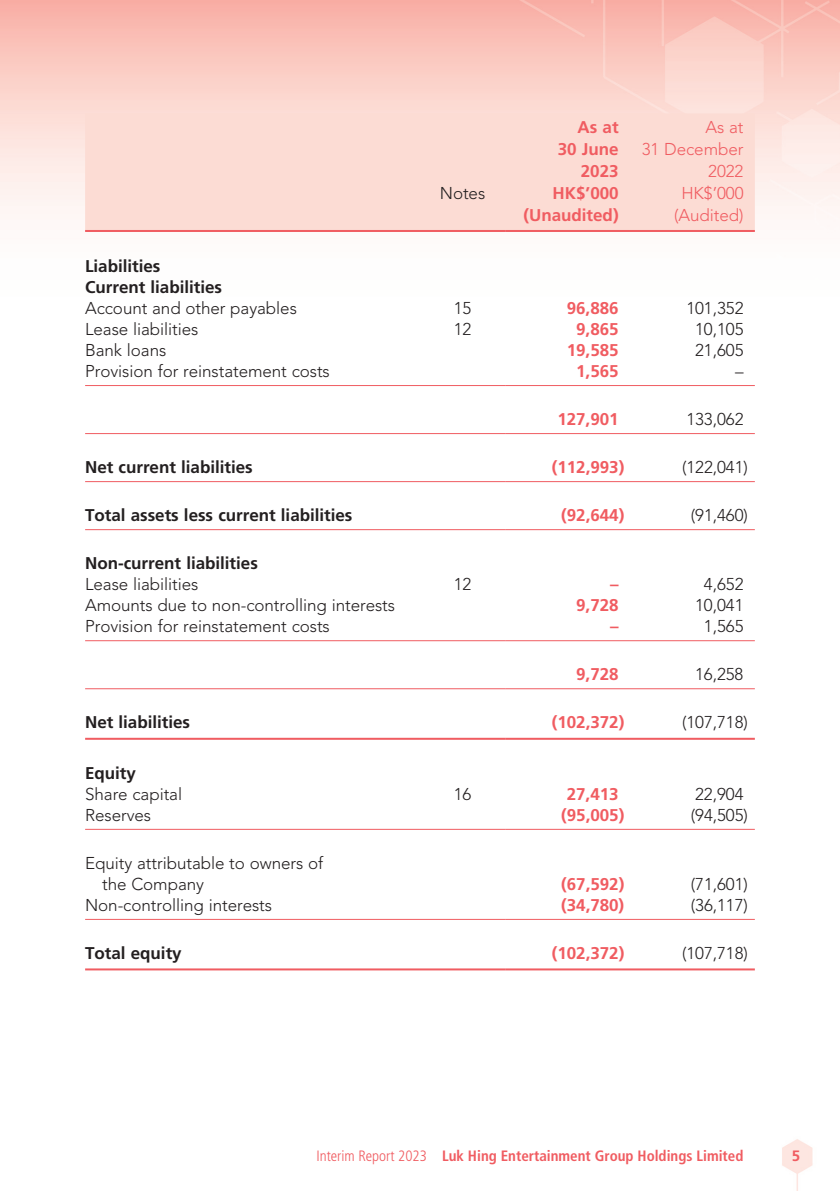
<style>
.page{position:relative;width:840px;height:1191px;background:#fff}
.page>*{position:absolute;margin:0;border:0;box-sizing:border-box;transform-origin:0 0}
.t1{font:300 17px/21px "Avenir LT Std";letter-spacing:-.005em;color:#231f20}
.t2{font:700 17px/22px "Frutiger LT Std";color:#f05c61;text-align:right}
.t3{font:700 17px/21px "Frutiger LT Std";color:#231f20}
.t4{font:300 17px/22px "Avenir LT Std";letter-spacing:-.005em;color:#f05c61;text-align:right}
.t5{font:700 condensed 15px "Frutiger LT Std";color:#f05c61}
.t6{font:700 15px "Frutiger LT Std";color:#f05c61}
.s1{font-weight:300}
</style>
<div class="page">
<img style="left:0;top:0;width:839px;height:1191px">
<div style="left:85px;top:113px;width:669px;height:117px;background:#fcdcd4"></div>
<hr style="left:85px;top:230px;width:335px;height:2px;background:#f05c61">
<hr style="left:420px;top:230px;width:85px;height:2px;background:#f05c61">
<hr style="left:505px;top:230px;width:124px;height:2px;background:#f05c61">
<hr style="left:629px;top:230px;width:125px;height:2px;background:#f05c61">
<hr style="left:85px;top:385px;width:335px;height:1px;background:#f05c61">
<hr style="left:420px;top:385px;width:85px;height:1px;background:#f05c61">
<hr style="left:505px;top:385px;width:124px;height:1px;background:#f05c61">
<hr style="left:629px;top:385px;width:125px;height:1px;background:#f05c61">
<hr style="left:85px;top:433px;width:335px;height:1px;background:#f05c61">
<hr style="left:420px;top:433px;width:85px;height:1px;background:#f05c61">
<hr style="left:505px;top:433px;width:124px;height:1px;background:#f05c61">
<hr style="left:629px;top:433px;width:125px;height:1px;background:#f05c61">
<hr style="left:85px;top:481px;width:335px;height:1px;background:#f05c61">
<hr style="left:420px;top:481px;width:85px;height:1px;background:#f05c61">
<hr style="left:505px;top:481px;width:124px;height:1px;background:#f05c61">
<hr style="left:629px;top:481px;width:125px;height:1px;background:#f05c61">
<hr style="left:85px;top:529px;width:335px;height:1px;background:#f05c61">
<hr style="left:420px;top:529px;width:85px;height:1px;background:#f05c61">
<hr style="left:505px;top:529px;width:124px;height:1px;background:#f05c61">
<hr style="left:629px;top:529px;width:125px;height:1px;background:#f05c61">
<hr style="left:85px;top:640px;width:335px;height:1px;background:#f05c61">
<hr style="left:420px;top:640px;width:85px;height:1px;background:#f05c61">
<hr style="left:505px;top:640px;width:124px;height:1px;background:#f05c61">
<hr style="left:629px;top:640px;width:125px;height:1px;background:#f05c61">
<hr style="left:85px;top:688px;width:335px;height:1px;background:#f05c61">
<hr style="left:420px;top:688px;width:85px;height:1px;background:#f05c61">
<hr style="left:505px;top:688px;width:124px;height:1px;background:#f05c61">
<hr style="left:629px;top:688px;width:125px;height:1px;background:#f05c61">
<hr style="left:85px;top:738px;width:335px;height:2px;background:#f05c61">
<hr style="left:420px;top:738px;width:85px;height:2px;background:#f05c61">
<hr style="left:505px;top:738px;width:124px;height:2px;background:#f05c61">
<hr style="left:629px;top:738px;width:125px;height:2px;background:#f05c61">
<hr style="left:85px;top:829px;width:335px;height:1px;background:#f05c61">
<hr style="left:420px;top:829px;width:85px;height:1px;background:#f05c61">
<hr style="left:505px;top:829px;width:124px;height:1px;background:#f05c61">
<hr style="left:629px;top:829px;width:125px;height:1px;background:#f05c61">
<hr style="left:85px;top:919px;width:335px;height:1px;background:#f05c61">
<hr style="left:420px;top:919px;width:85px;height:1px;background:#f05c61">
<hr style="left:505px;top:919px;width:124px;height:1px;background:#f05c61">
<hr style="left:629px;top:919px;width:125px;height:1px;background:#f05c61">
<hr style="left:85px;top:968px;width:335px;height:2px;background:#f05c61">
<hr style="left:420px;top:968px;width:85px;height:2px;background:#f05c61">
<hr style="left:505px;top:968px;width:124px;height:2px;background:#f05c61">
<hr style="left:629px;top:968px;width:125px;height:2px;background:#f05c61">
<p class="t2" style="left:557px;top:116px;width:62px">As at<br>30 June<br>2023</p>
<p class="t4" style="left:641px;top:116px;width:103px">As at<br>31 December<br>2022</p>
<p class="t1" style="left:439px;top:182px;width:47px">Notes</p>
<p class="t2" style="left:552px;top:182px;width:67px">HK$’000</p>
<p class="t4" style="left:681px;top:182px;width:64px">HK$’000</p>
<p class="t2" style="left:523px;top:204px;width:97px">(Unaudited)</p>
<p class="t4" style="left:673px;top:204px;width:71px">(Audited)</p>
<p class="t3" style="left:85px;top:256px;width:138px">Liabilities<br>Current liabilities</p>
<p class="t1" style="left:85px;top:298px;width:213px">Account and other payables</p>
<p class="t1" style="left:453px;top:298px;width:19px">15</p>
<p class="t2" style="left:566px;top:297px;width:53px">96,886</p>
<p class="t1" style="left:686px;top:298px;width:59px">101,352</p>
<p class="t1" style="left:85px;top:319px;width:115px">Lease liabilities</p>
<p class="t1" style="left:453px;top:319px;width:19px">12</p>
<p class="t2" style="left:576px;top:318px;width:44px">9,865</p>
<p class="t1" style="left:694px;top:319px;width:50px">10,105</p>
<p class="t1" style="left:85px;top:340px;width:83px">Bank loans</p>
<p class="t2" style="left:566px;top:339px;width:53px">19,585</p>
<p class="t1" style="left:694px;top:340px;width:50px">21,605</p>
<p class="t1" style="left:85px;top:361px;width:246px">Provision for reinstatement costs</p>
<p class="t2" style="left:576px;top:360px;width:44px">1,565</p>
<p class="t1" style="left:734px;top:361px;width:10px">–</p>
<p class="t2" style="left:557px;top:408px;width:63px">127,901</p>
<p class="t1" style="left:686px;top:409px;width:59px">133,062</p>
<p class="t3" style="left:85px;top:457px;width:169px">Net current liabilities</p>
<p class="t2" style="left:551px;top:456px;width:74px">(112,993)</p>
<p class="t1" style="left:681px;top:457px;width:67px">(122,041)</p>
<p class="t3" style="left:85px;top:505px;width:269px">Total assets less current liabilities</p>
<p class="t2" style="left:561px;top:504px;width:65px">(92,644)</p>
<p class="t1" style="left:690px;top:505px;width:58px">(91,460)</p>
<p class="t3" style="left:85px;top:553px;width:174px">Non-current liabilities</p>
<p class="t1" style="left:85px;top:574px;width:115px">Lease liabilities</p>
<p class="t1" style="left:453px;top:574px;width:19px">12</p>
<p class="t2" style="left:609px;top:573px;width:10px">–</p>
<p class="t1" style="left:703px;top:574px;width:41px">4,652</p>
<p class="t1" style="left:85px;top:595px;width:311px">Amounts due to non-controlling interests</p>
<p class="t2" style="left:576px;top:594px;width:44px">9,728</p>
<p class="t1" style="left:694px;top:595px;width:50px">10,041</p>
<p class="t1" style="left:85px;top:616px;width:246px">Provision for reinstatement costs</p>
<p class="t2" style="left:609px;top:615px;width:10px">–</p>
<p class="t1" style="left:703px;top:616px;width:41px">1,565</p>
<p class="t2" style="left:576px;top:663px;width:44px">9,728</p>
<p class="t1" style="left:694px;top:664px;width:50px">16,258</p>
<p class="t3" style="left:85px;top:712px;width:106px">Net liabilities</p>
<p class="t2" style="left:551px;top:711px;width:74px">(102,372)</p>
<p class="t1" style="left:681px;top:712px;width:67px">(107,718)</p>
<p class="t3" style="left:85px;top:762px;width:52px">Equity</p>
<p class="t1" style="left:85px;top:783px;width:98px">Share capital</p>
<p class="t1" style="left:453px;top:783px;width:19px">16</p>
<p class="t2" style="left:566px;top:783px;width:53px">27,413</p>
<p class="t1" style="left:694px;top:783px;width:50px">22,904</p>
<p class="t1" style="left:85px;top:804px;width:67px">Reserves</p>
<p class="t2" style="left:561px;top:804px;width:65px">(95,005)</p>
<p class="t1" style="left:690px;top:804px;width:58px">(94,505)</p>
<p class="t1" style="left:102px;top:852px;width:222px;text-indent:-17px">Equity attributable to owners of the Company</p>
<p class="t2" style="left:561px;top:873px;width:65px">(67,592)</p>
<p class="t1" style="left:690px;top:873px;width:58px">(71,601)</p>
<p class="t1" style="left:85px;top:894px;width:188px">Non-controlling interests</p>
<p class="t2" style="left:561px;top:894px;width:65px">(34,780)</p>
<p class="t1" style="left:690px;top:894px;width:58px">(36,117)</p>
<p class="t3" style="left:85px;top:942px;width:98px">Total equity</p>
<p class="t2" style="left:551px;top:942px;width:74px">(102,372)</p>
<p class="t1" style="left:681px;top:942px;width:67px">(107,718)</p>
<p class="t5" style="left:316px;top:1146px;width:428px"><span class="s1">Interim Report 2023</span> Luk Hing Entertainment Group Holdings Limited</p>
<p class="t6" style="left:791px;top:1146px;width:10px">5</p>
</div>
